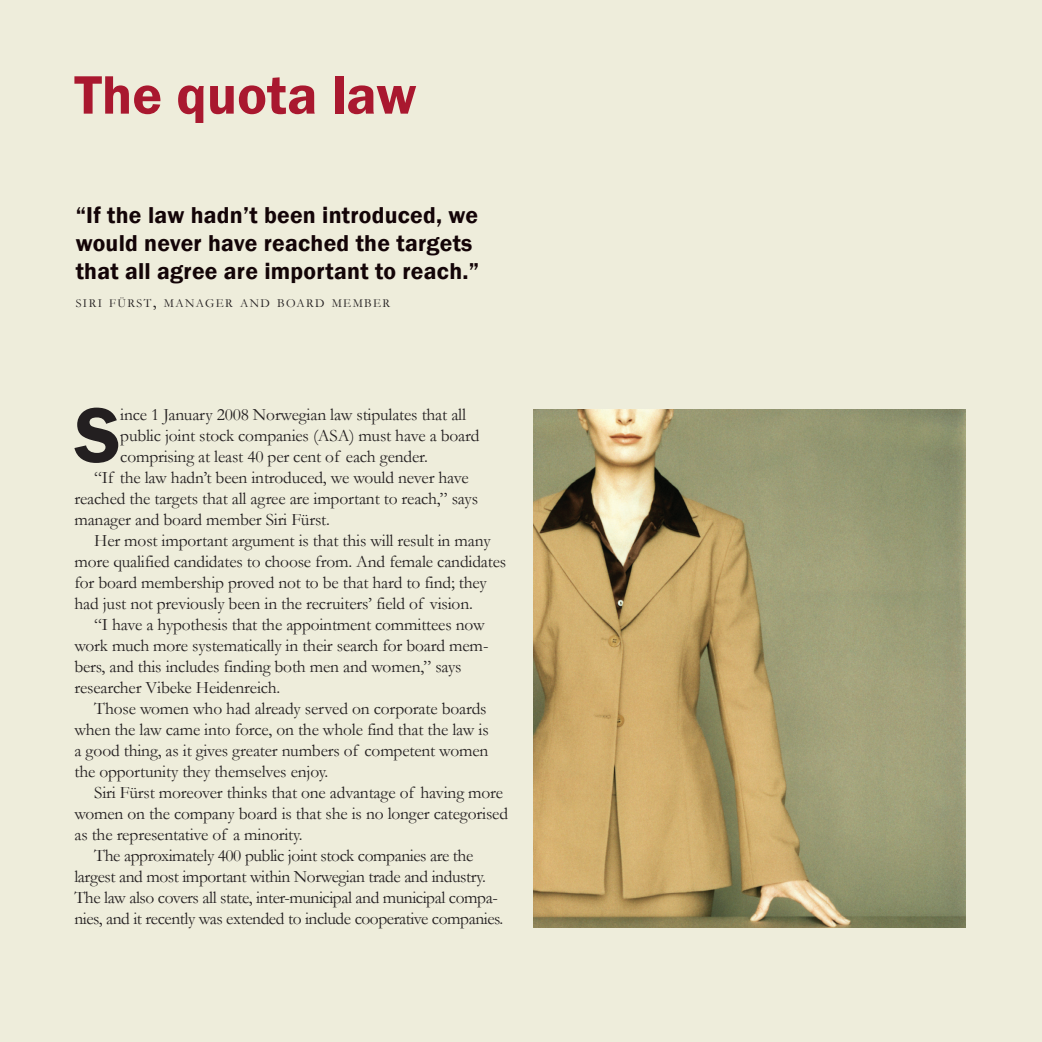
<style>
.page{position:relative;width:1042px;height:1042px;background:#eeeddb}
.page>*{position:absolute;margin:0;border:0;box-sizing:border-box;transform-origin:0 0}
.brød_innrykk{font:600 80.5px "Franklin Gothic";color:#231f20}
.t1{font:600 56px "Franklin Gothic";color:#a9182f}
.innhold_sitat{font:600 23.62px/28px "Franklin Gothic";letter-spacing:.01em;color:#130407}
.brød_innrykk-2{font:17.5px/21px "Garamond";letter-spacing:-.01em;color:#231f20}
.innhold_sitat-2{font:12.25px "Garamond";letter-spacing:.115em;color:#231f20}
.s1{font-size:17.5px}
</style>
<div class="page">
<img style="left:533px;top:409px;width:432px;height:519px">
<p class="t1" style="left:74px;top:60px;width:344px">The quota law</p>
<p class="innhold_sitat" style="left:76px;top:201px;width:405px">“If the law hadn’t been introduced, we would never have reached the targets that all agree are important to reach.”</p>
<p class="innhold_sitat-2" style="left:76px;top:295px;width:316px">SIRI FÜRST<span class="s1">,</span> MANAGER AND BOARD MEMBER</p>
<p class="brød_innrykk" style="left:74px;top:386px;width:48px">S</p>
<p class="brød_innrykk-2" style="left:120px;top:404px;width:361px">ince 1 January 2008 Norwegian law stipulates that all public joint stock companies (ASA) must have a board comprising at least 40 per cent of each gender.</p>
<p class="brød_innrykk-2" style="left:74px;top:467px;width:405px;text-indent:20px">“If the law hadn’t been introduced, we would never have reached the targets that all agree are important to reach,” says manager and board member Siri Fürst.</p>
<p class="brød_innrykk-2" style="left:74px;top:530px;width:433px;text-indent:20px">Her most important argument is that this will result in many more qualified candidates to choose from. And female candidates for board membership proved not to be that hard to find; they had just not previously been in the recruiters’ field of vision.</p>
<p class="brød_innrykk-2" style="left:74px;top:614px;width:416px;text-indent:20px">“I have a hypothesis that the appointment committees now work much more systematically in their search for board mem&shy;bers, and this includes finding both men and women,” says researcher Vibeke Heidenreich.</p>
<p class="brød_innrykk-2" style="left:74px;top:698px;width:416px;text-indent:20px">Those women who had already served on corporate boards when the law came into force, on the whole find that the law is a good thing, as it gives greater numbers of competent women the opportunity they themselves enjoy.</p>
<p class="brød_innrykk-2" style="left:74px;top:782px;width:435px;text-indent:20px">Siri Fürst moreover thinks that one advantage of having more women on the company board is that she is no longer categorised as the representative of a minority.</p>
<p class="brød_innrykk-2" style="left:74px;top:845px;width:430px;text-indent:20px">The approximately 400 public joint stock companies are the largest and most important within Norwegian trade and industry.<br>The law also covers all state, inter-municipal and municipal compa&shy;nies, and it recently was extended to include cooperative companies.</p>
</div>
